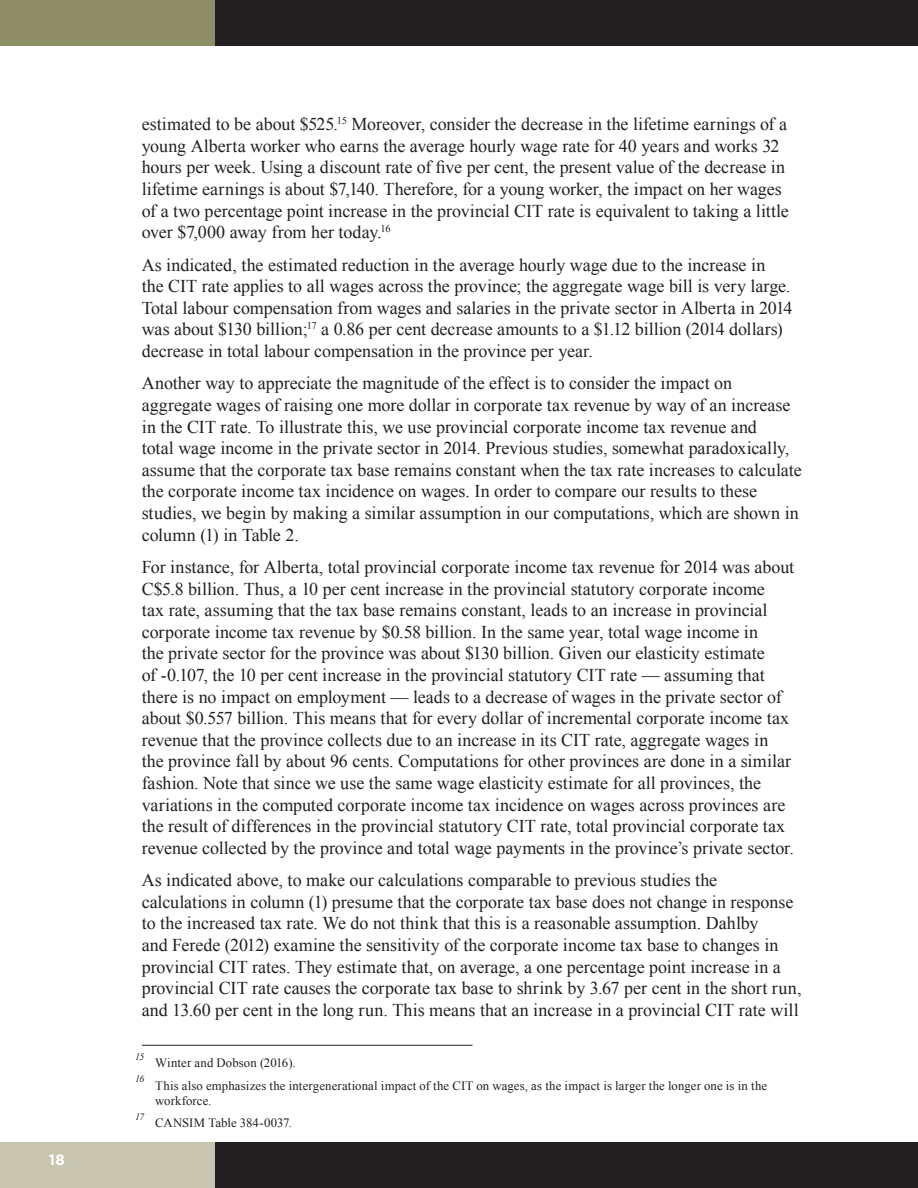
<style>
.page{position:relative;width:918px;height:1188px;background:#fff}
.page>*{position:absolute;margin:0;border:0;box-sizing:border-box;transform-origin:0 0}
.Body{font:18px/21.6px "Times New Roman";color:#231f20}
.t1{font:700 15px "Gotham";color:#fff}
.Footnote{font:12.75px/15.3px "Times New Roman";letter-spacing:.01em;color:#231f20}
.Footnote-2{font:italic 9.75px "Times New Roman";color:#231f20}
</style>
<div class="page">
<div style="left:0;top:1143px;width:215px;height:45px;background:#c7c5af"></div>
<div style="left:0;top:0;width:215px;height:45px;background:#8e8f66"></div>
<div style="left:215px;top:1143px;width:703px;height:45px;background:#231f20"></div>
<div style="left:215px;top:0;width:703px;height:45px;background:#231f20"></div>
<hr style="left:142px;top:1045px;width:330px;height:1px;background:#231f20">
<p class="t1" style="left:49px;top:1150px;width:18px">18</p>
<p class="Body" style="left:142px;top:113px;width:649px">estimated to be about $525.<sup>15</sup> Moreover, consider the decrease in the lifetime earnings of a young Alberta worker who earns the average hourly wage rate for 40 years and works 32 hours per week. Using a discount rate of five per cent, the present value of the decrease in lifetime earnings is about $7,140. Therefore, for a young worker, the impact on her wages of a two percentage point increase in the provincial CIT rate is equivalent to taking a little over $7,000 away from her today.<sup>16</sup></p>
<p class="Body" style="left:142px;top:254px;width:652px">As indicated, the estimated reduction in the average hourly wage due to the increase in<br>the CIT rate applies to all wages across the province; the aggregate wage bill is very large.<br>Total labour compensation from wages and salaries in the private sector in Alberta in 2014 was about $130 billion;<sup>17</sup> a 0.86 per cent decrease amounts to a $1.12 billion (2014 dollars) decrease in total labour compensation in the province per year.</p>
<p class="Body" style="left:142px;top:372px;width:662px">Another way to appreciate the magnitude of the effect is to consider the impact on aggregate wages of raising one more dollar in corporate tax revenue by way of an increase in the CIT rate. To illustrate this, we use provincial corporate income tax revenue and<br>total wage income in the private sector in 2014. Previous studies, somewhat paradoxically, assume that the corporate tax base remains constant when the tax rate increases to calculate the corporate income tax incidence on wages. In order to compare our results to these studies, we begin by making a similar assumption in our computations, which are shown in column (1) in Table 2.</p>
<p class="Body" style="left:142px;top:556px;width:654px">For instance, for Alberta, total provincial corporate income tax revenue for 2014 was about C$5.8 billion. Thus, a 10 per cent increase in the provincial statutory corporate income<br>tax rate, assuming that the tax base remains constant, leads to an increase in provincial corporate income tax revenue by $0.58 billion. In the same year, total wage income in<br>the private sector for the province was about $130 billion. Given our elasticity estimate<br>of -0.107, the 10 per cent increase in the provincial statutory CIT rate — assuming that there is no impact on employment — leads to a decrease of wages in the private sector of about $0.557 billion. This means that for every dollar of incremental corporate income tax revenue that the province collects due to an increase in its CIT rate, aggregate wages in the province fall by about 96 cents. Computations for other provinces are done in a similar fashion. Note that since we use the same wage elasticity estimate for all provinces, the variations in the computed corporate income tax incidence on wages across provinces are the result of differences in the provincial statutory CIT rate, total provincial corporate tax revenue collected by the province and total wage payments in the province’s private sector.</p>
<p class="Body" style="left:142px;top:869px;width:661px">As indicated above, to make our calculations comparable to previous studies the calculations in column (1) presume that the corporate tax base does not change in response to the increased tax rate. We do not think that this is a reasonable assumption. Dahlby<br>and Ferede (2012) examine the sensitivity of the corporate income tax base to changes in provincial CIT rates. They estimate that, on average, a one percentage point increase in a provincial CIT rate causes the corporate tax base to shrink by 3.67 per cent in the short run, and 13.60 per cent in the long run. This means that an increase in a provincial CIT rate will</p>
<p class="Footnote-2" style="left:135px;top:1050px;width:11px">15</p>
<p class="Footnote" style="left:155px;top:1055px;width:142px">Winter and Dobson (2016).</p>
<p class="Footnote-2" style="left:135px;top:1072px;width:11px">16</p>
<p class="Footnote" style="left:155px;top:1078px;width:613px">This also emphasizes the intergenerational impact of the CIT on wages, as the impact is larger the longer one is in the workforce.</p>
<p class="Footnote-2" style="left:135px;top:1110px;width:11px">17</p>
<p class="Footnote" style="left:155px;top:1115px;width:138px">CANSIM Table 384-0037.</p>
</div>
